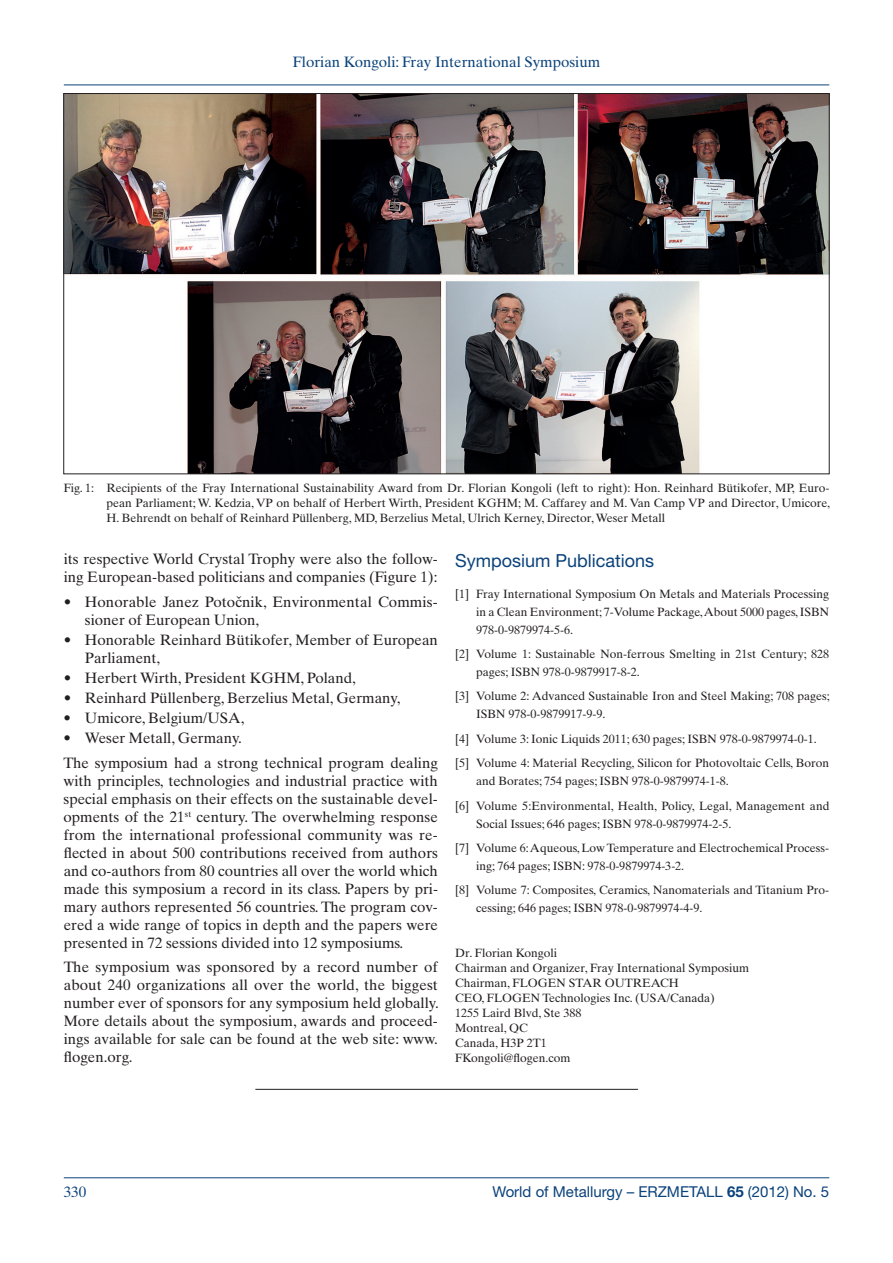
<style>
.page{position:relative;width:893px;height:1263px;background:#fff}
.page>*{position:absolute;margin:0;border:0;box-sizing:border-box;transform-origin:0 0}
.t1{font:18px "Helvetica Neue";color:#0a427a}
.t2{font:15px/18px "Times Ten";color:#231f20}
.t3{font:15px "Times Ten";color:#0a427a}
.t4{font:15px "Helvetica Neue";color:#0a427a}
.t5{font:12px/15px "Times Ten";color:#231f20}
.s1{font-family:"Times Ten CE"}
.s2{font-weight:700}
</style>
<div class="page">
<hr style="left:64px;top:85px;width:765px;height:1px;background:#0a427a">
<hr style="left:64px;top:1177px;width:765px;height:1px;background:#0a427a">
<img style="left:66px;top:95px;width:761px;height:377px">
<hr style="left:255px;top:1089px;width:383px;height:1px;background:#231f20">
<p class="t3" style="left:293px;top:53px;width:309px">Florian Kongoli: Fray International Symposium</p>
<p class="t5" style="left:106px;top:480px;width:725px;text-align:justify;text-indent:-42px">Fig. 1: Recipients of the Fray International Sustainability Award from Dr. Florian Kongoli (left to right): Hon. Reinhard Bütikofer, MP, Euro&shy;pean Parliament; W. Kedzia, VP on behalf of Herbert Wirth, President KGHM; M. Caffarey and M. Van Camp VP and Director, Umicore, H. Behrendt on behalf of Reinhard Püllenberg, MD, Berzelius Metal, Ulrich Kerney, Director,Weser Metall</p>
<p class="t2" style="left:64px;top:550px;width:376px">its respective World Crystal Trophy were also the follow&shy;ing European-based politicians and companies (Figure 1):</p>
<p class="t2" style="left:85px;top:592px;width:354px;text-indent:-21px">• Honorable Janez Poto<span class="s1">č</span>nik, Environmental Commis&shy;sioner of European Union,</p>
<p class="t2" style="left:85px;top:630px;width:354px;text-indent:-21px">• Honorable Reinhard Bütikofer, Member of European<br>Parliament,</p>
<p class="t2" style="left:64px;top:669px;width:294px">• Herbert Wirth, President KGHM, Poland,</p>
<p class="t2" style="left:64px;top:689px;width:338px">• Reinhard Püllenberg, Berzelius Metal, Germany,</p>
<p class="t2" style="left:64px;top:709px;width:182px">• Umicore, Belgium/USA,</p>
<p class="t2" style="left:64px;top:726px;width:376px;line-height:24.3px">• Weser Metall, Germany.<br>The symposium had a strong technical program dealing</p>
<p class="t2" style="left:64px;top:771px;width:376px;text-align:justify">with principles, technologies and industrial practice with special emphasis on their effects on the sustainable devel&shy;opments of the 21<sup>st</sup> century. The overwhelming response from the international professional community was re&shy;flected in about 500 contributions received from authors and co-authors from 80 countries all over the world which made this symposium a record in its class. Papers by pri&shy;mary authors represented 56 countries. The program cov&shy;ered a wide range of topics in depth and the papers were presented in 72 sessions divided into 12 symposiums.</p>
<p class="t2" style="left:64px;top:958px;width:376px;text-align:justify">The symposium was sponsored by a record number of about 240 organizations all over the world, the biggest number ever of sponsors for any symposium held globally.<br>More details about the symposium, awards and proceed&shy;ings available for sale can be found at the web site: www. flogen.org.</p>
<h1 class="t1" style="left:455px;top:550px;width:201px">Symposium Publications</h1>
<p class="t5" style="left:476px;top:584px;width:354px;line-height:18px;text-align:justify;text-indent:-21px">[1] Fray International Symposium On Metals and Materials Processing in a Clean Environment; 7-Volume Package, About 5000 pages, ISBN 978-0-9879974-5-6.</p>
<p class="t5" style="left:476px;top:645px;width:354px;line-height:18px;text-indent:-21px">[2] Volume 1: Sustainable Non-ferrous Smelting in 21st Century; 828 pages; ISBN 978-0-9879917-8-2.</p>
<p class="t5" style="left:476px;top:687px;width:355px;line-height:18px;text-indent:-21px">[3] Volume 2: Advanced Sustainable Iron and Steel Making; 708 pages;<br>ISBN 978-0-9879917-9-9.</p>
<p class="t5" style="left:455px;top:726px;width:376px;line-height:24.3px">[4] Volume 3: Ionic Liquids 2011; 630 pages; ISBN 978-0-9879974-0-1. [5] Volume 4: Material Recycling, Silicon for Photovoltaic Cells, Boron</p>
<p class="t5" style="left:455px;top:769px;width:376px;line-height:24.3px;text-indent:21px">and Borates; 754 pages; ISBN 978-0-9879974-1-8.<br>[6] Volume 5:Environmental, Health, Policy, Legal, Management and</p>
<p class="t5" style="left:455px;top:811px;width:376px;line-height:24.3px;text-indent:21px">Social Issues; 646 pages; ISBN 978-0-9879974-2-5.<br>[7] Volume 6: Aqueous, Low Temperature and Electrochemical Process-</p>
<p class="t5" style="left:455px;top:854px;width:376px;line-height:24.3px;text-indent:21px">ing; 764 pages; ISBN: 978-0-9879974-3-2.<br>[8] Volume 7: Composites, Ceramics, Nanomaterials and Titanium Pro-</p>
<p class="t5" style="left:476px;top:901px;width:228px">cessing; 646 pages; ISBN 978-0-9879974-4-9.</p>
<p class="t5" style="left:455px;top:945px;width:296px">Dr. Florian Kongoli<br>Chairman and Organizer, Fray International Symposium<br>Chairman, FLOGEN STAR OUTREACH<br>CEO, FLOGEN Technologies Inc. (USA/Canada)<br>1255 Laird Blvd, Ste 388<br>Montreal, QC<br>Canada, H3P 2T1<br>FKongoli@flogen.com</p>
<p class="t3" style="left:64px;top:1183px;width:24px">330</p>
<p class="t4" style="left:493px;top:1183px;width:338px">World of Metallurgy – ERZMETALL <span class="s2">65</span> (2012) No. 5</p>
</div>
